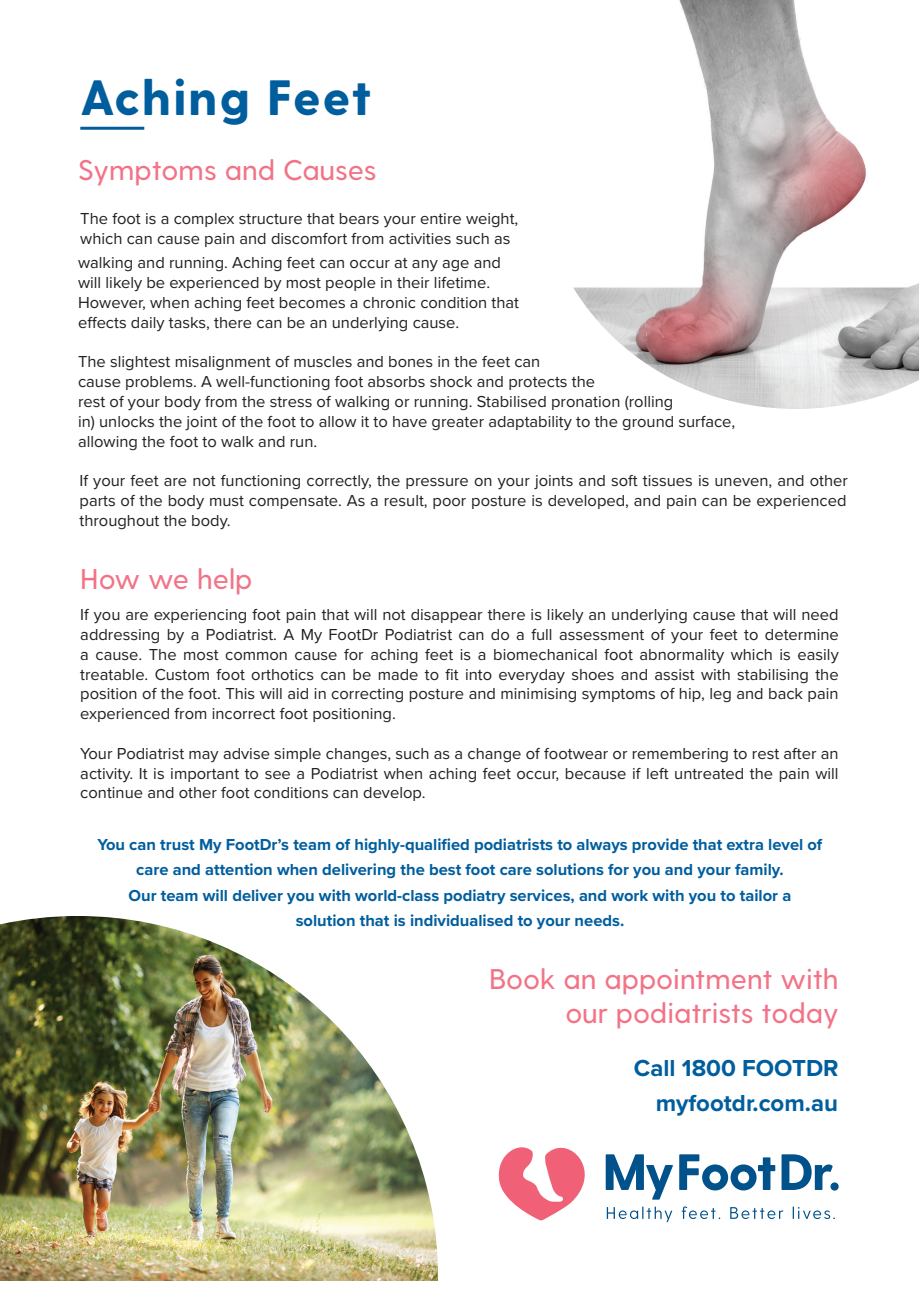
<style>
.page{position:relative;width:919px;height:1289px;background:#fff}
.page>*{position:absolute;margin:0;border:0;box-sizing:border-box;transform-origin:0 0}
.t1{font:800 49.5px "Greycliff CF";letter-spacing:.025em;color:#005e9e}
.t2{font:500 28.5px/34.2px "Greycliff CF";color:#f27387;text-align:right}
.t3{font:700 24px/35.1px "Proxima Nova";color:#005e9e;text-align:right}
.t4{font:16.5px/19.8px "Proxima Nova";color:#231f20}
.t5{font:700 16.5px/25.5px "Proxima Nova";color:#005e9e;text-align:center}
</style>
<div class="page">
<img style="left:573px;top:0;width:345px;height:409px">
<img style="left:0;top:916px;width:438px;height:364px">
<svg style="left:606px;top:1206px;width:66px;height:15px"></svg>
<svg style="left:681px;top:1206px;width:39px;height:13px"></svg>
<svg style="left:730px;top:1207px;width:53px;height:11px"></svg>
<svg style="left:792px;top:1206px;width:42px;height:13px"></svg>
<svg style="left:605px;top:1154px;width:68px;height:45px"></svg>
<svg style="left:679px;top:1154px;width:96px;height:36px"></svg>
<svg style="left:781px;top:1154px;width:51px;height:35px"></svg>
<div style="left:830px;top:1182px;width:8px;height:8px;background:#01518a;border-radius:50%"></div>
<svg style="left:498px;top:1147px;width:87px;height:73px"></svg>
<hr style="left:80px;top:127px;width:64px;height:3px;background:#005e9e">
<h1 class="t1" style="left:80px;top:68px;width:293px">Aching Feet</h1>
<h2 class="t2" style="left:78px;top:153px;width:300px">Symptoms and Causes</h2>
<p class="t4" style="left:80px;top:208px;width:439px">The foot is a complex structure that bears your entire weight, which can cause pain and discomfort from activities such as</p>
<p class="t4" style="left:78px;top:252px;width:442px">walking and running. Aching feet can occur at any age and will likely be experienced by most people in their lifetime.<br>However, when aching feet becomes a chronic condition that effects daily tasks, there can be an underlying cause.</p>
<p class="t4" style="left:78px;top:351px;width:658px">The slightest misalignment of muscles and bones in the feet can<br>cause problems. A well-functioning foot absorbs shock and protects the<br>rest of your body from the stress of walking or running. Stabilised pronation (rolling<br>in) unlocks the joint of the foot to allow it to have greater adaptability to the ground surface, allowing the foot to walk and run.</p>
<p class="t4" style="left:80px;top:470px;width:770px;text-align:justify">If your feet are not functioning correctly, the pressure on your joints and soft tissues is uneven, and other parts of the body must compensate. As a result, poor posture is developed, and pain can be experienced throughout the body.</p>
<h2 class="t2" style="left:80px;top:562px;width:174px">How we help</h2>
<p class="t4" style="left:80px;top:604px;width:760px;text-align:justify">If you are experiencing foot pain that will not disappear there is likely an underlying cause that will need addressing by a Podiatrist. A My FootDr Podiatrist can do a full assessment of your feet to determine a cause. The most common cause for aching feet is a biomechanical foot abnormality which is easily treatable. Custom foot orthotics can be made to fit into everyday shoes and assist with stabilising the position of the foot. This will aid in correcting posture and minimising symptoms of hip, leg and back pain experienced from incorrect foot positioning.</p>
<p class="t4" style="left:80px;top:742px;width:759px;text-align:justify">Your Podiatrist may advise simple changes, such as a change of footwear or remembering to rest after an activity. It is important to see a Podiatrist when aching feet occur, because if left untreated the pain will continue and other foot conditions can develop.</p>
<p class="t5" style="left:97px;top:831px;width:726px">You can trust My FootDr’s team of highly-qualified podiatrists to always provide that extra level of care and attention when delivering the best foot care solutions for you and your family.<br>Our team will deliver you with world-class podiatry services, and work with you to tailor a solution that is individualised to your needs.</p>
<h2 class="t2" style="left:489px;top:962px;width:351px">Book an appointment with our podiatrists today</h2>
<h3 class="t3" style="left:634px;top:1050px;width:206px">Call 1800 FOOTDR myfootdr.com.au</h3>
</div>
